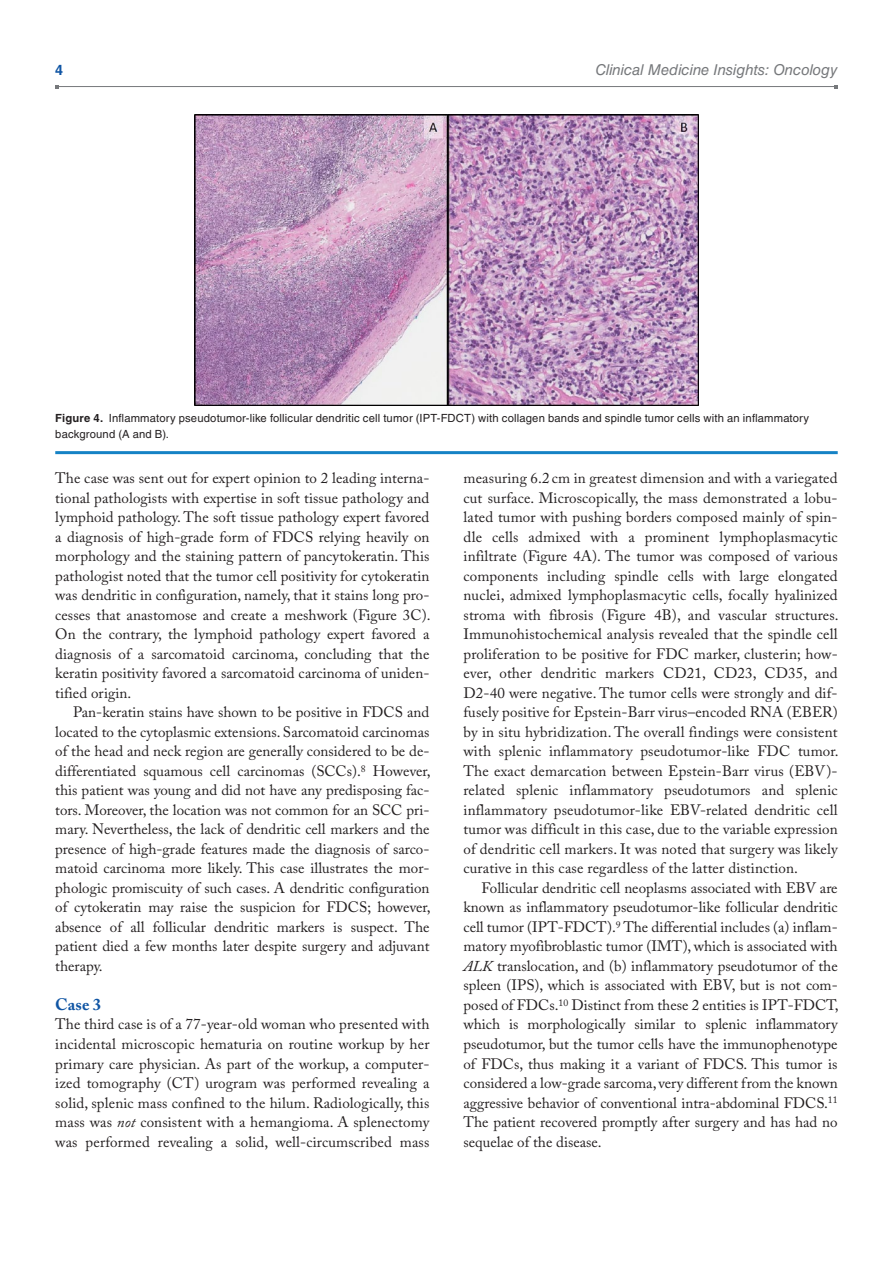
<style>
.page{position:relative;width:893px;height:1263px;background:#fff}
.page>*{position:absolute;margin:0;border:0;box-sizing:border-box;transform-origin:0 0}
.t1{font:700 16.5px "Adobe Caslon Pro";color:#1055a4}
.t2{font:15px/19.5px "Adobe Caslon Pro";letter-spacing:.005em;color:#231f20;text-align:justify}
.t3{font:italic 15px "Helvetica LT Std";letter-spacing:-.005em;color:#76787b}
.t4{font:700 14.25px "Helvetica LT Std";color:#1055a4}
.t5{font:11.25px/16.5px "Helvetica LT Std";letter-spacing:.015em;color:#231f20}
.s1{font-weight:700}
.s2{font-style:italic}
</style>
<div class="page">
<hr style="left:57px;top:86px;width:779px;height:1px;background:#76787b">
<hr style="left:55px;top:451px;width:783px;height:3px;background:#1582c5">
<img style="left:194px;top:115px;width:504px;height:290px">
<p class="t4" style="left:55px;top:61px;width:9px">4</p>
<p class="t3" style="left:595px;top:61px;width:244px">Clinical Medicine Insights: Oncology</p>
<p class="t5" style="left:55px;top:410px;width:755px"><span class="s1">Figure 4.</span> Inflammatory pseudotumor-like follicular dendritic cell tumor (IPT-FDCT) with collagen bands and spindle tumor cells with an inflammatory background (A and B).</p>
<p class="t2" style="left:55px;top:468px;width:377px">The case was sent out for expert opinion to 2 leading interna&shy;tional pathologists with expertise in soft tissue pathology and lymphoid pathology. The soft tissue pathology expert favored a diagnosis of high-grade form of FDCS relying heavily on morphology and the staining pattern of pancytokeratin. This pathologist noted that the tumor cell positivity for cytokeratin was dendritic in configuration, namely, that it stains long pro&shy;cesses that anastomose and create a meshwork (Figure 3C).<br>On the contrary, the lymphoid pathology expert favored a diagnosis of a sarcomatoid carcinoma, concluding that the keratin positivity favored a sarcomatoid carcinoma of uniden&shy;tified origin.</p>
<p class="t2" style="left:55px;top:702px;width:377px;text-indent:18px">Pan-keratin stains have shown to be positive in FDCS and located to the cytoplasmic extensions. Sarcomatoid carcinomas of the head and neck region are generally considered to be de&shy;differentiated squamous cell carcinomas (SCCs).<sup>8</sup> However, this patient was young and did not have any predisposing fac&shy;tors. Moreover, the location was not common for an SCC pri&shy;mary. Nevertheless, the lack of dendritic cell markers and the presence of high-grade features made the diagnosis of sarco&shy;matoid carcinoma more likely. This case illustrates the mor&shy;phologic promiscuity of such cases. A dendritic configuration of cytokeratin may raise the suspicion for FDCS; however, absence of all follicular dendritic markers is suspect. The patient died a few months later despite surgery and adjuvant therapy.</p>
<p class="t1" style="left:55px;top:995px;width:47px">Case 3</p>
<p class="t2" style="left:55px;top:1014px;width:376px">The third case is of a 77-year-old woman who presented with incidental microscopic hematuria on routine workup by her primary care physician. As part of the workup, a computer&shy;ized tomography (CT) urogram was performed revealing a solid, splenic mass confined to the hilum. Radiologically, this mass was <span class="s2">not</span> consistent with a hemangioma. A splenectomy was performed revealing a solid, well-circumscribed mass</p>
<p class="t2" style="left:463px;top:468px;width:377px">measuring 6.2 cm in greatest dimension and with a variegated cut surface. Microscopically, the mass demonstrated a lobu&shy;lated tumor with pushing borders composed mainly of spin&shy;dle cells admixed with a prominent lymphoplasmacytic infiltrate (Figure 4A). The tumor was composed of various components including spindle cells with large elongated nuclei, admixed lymphoplasmacytic cells, focally hyalinized stroma with fibrosis (Figure 4B), and vascular structures.<br>Immunohistochemical analysis revealed that the spindle cell proliferation to be positive for FDC marker, clusterin; how&shy;ever, other dendritic markers CD21, CD23, CD35, and D2-40 were negative. The tumor cells were strongly and dif&shy;fusely positive for Epstein-Barr virus–encoded RNA (EBER) by in situ hybridization. The overall findings were consistent with splenic inflammatory pseudotumor-like FDC tumor.<br>The exact demarcation between Epstein-Barr virus (EBV)- related splenic inflammatory pseudotumors and splenic inflammatory pseudotumor-like EBV-related dendritic cell tumor was difficult in this case, due to the variable expression of dendritic cell markers. It was noted that surgery was likely curative in this case regardless of the latter distinction.</p>
<p class="t2" style="left:463px;top:878px;width:377px;text-indent:18px">Follicular dendritic cell neoplasms associated with EBV are known as inflammatory pseudotumor-like follicular dendritic cell tumor (IPT-FDCT).<sup>9</sup> The differential includes (a) inflam&shy;matory myofibroblastic tumor (IMT), which is associated with <span class="s2">ALK</span> translocation, and (b) inflammatory pseudotumor of the spleen (IPS), which is associated with EBV, but is not com&shy;posed of FDCs.<sup>10</sup> Distinct from these 2 entities is IPT-FDCT, which is morphologically similar to splenic inflammatory pseudotumor, but the tumor cells have the immunophenotype of FDCs, thus making it a variant of FDCS. This tumor is considered a low-grade sarcoma, very different from the known aggressive behavior of conventional intra-abdominal FDCS.<sup>11<br></sup>The patient recovered promptly after surgery and has had no sequelae of the disease.</p>
</div>
